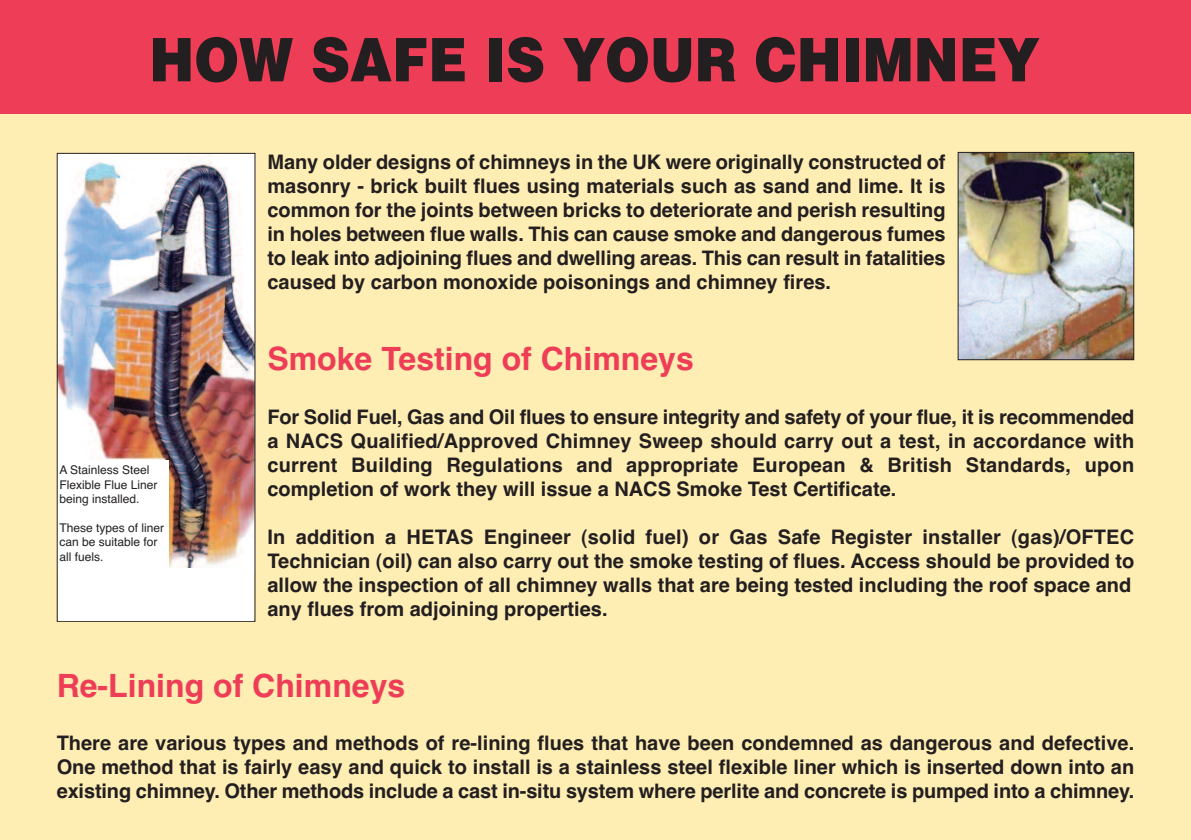
<style>
.page{position:relative;width:1191px;height:840px;background:#fff}
.page>*{position:absolute;margin:0;border:0;box-sizing:border-box;transform-origin:0 0}
.t1{font:900 60px "Helvetica";color:#231f20;scale:.9 1}
.t2{font:700 32px "Helvetica";color:#ee3d56}
.t3{font:700 20px/24px "Helvetica";color:#231f20;text-align:justify}
.t4{font:12px/14.4px "Helvetica";color:#231f20}
</style>
<div class="page">
<div style="left:0;top:4px;width:1191px;height:835px;background:#ffeeb4"></div>
<div style="left:0;top:0;width:1191px;height:113px;background:#ee3d56"></div>
<img style="left:59px;top:155px;width:194px;height:413px">
<img style="left:959px;top:154px;width:173px;height:204px">
<div style="left:957px;top:152px;width:177px;height:208px;border:1px solid #231f20"></div>
<div style="left:58px;top:568px;width:196px;height:52px;background:#fff"></div>
<div style="left:60px;top:460px;width:109px;height:129px;background:#fff"></div>
<h1 class="t1" style="left:149px;top:25px;width:990px">HOW SAFE IS YOUR CHIMNEY</h1>
<p class="t4" style="left:60px;top:462px;width:100px">A Stainless Steel<br>Flexible Flue Liner being installed.</p>
<p class="t4" style="left:60px;top:520px;width:106px">These types of liner can be suitable for all fuels.</p>
<p class="t3" style="left:267px;top:150px;width:679px">Many older designs of chimneys in the UK were originally constructed of masonry - brick built flues using materials such as sand and lime. It is common for the joints between bricks to deteriorate and perish resulting in holes between flue walls. This can cause smoke and dangerous fumes to leak into adjoining flues and dwelling areas. This can result in fatalities caused by carbon monoxide poisonings and chimney fires.</p>
<h2 class="t2" style="left:267px;top:340px;width:428px">Smoke Testing of Chimneys</h2>
<p class="t3" style="left:267px;top:404px;width:868px">For Solid Fuel, Gas and Oil flues to ensure integrity and safety of your flue, it is recommended a NACS Qualified/Approved Chimney Sweep should carry out a test, in accordance with current Building Regulations and appropriate European &amp; British Standards, upon completion of work they will issue a NACS Smoke Test Certificate.</p>
<p class="t3" style="left:267px;top:524px;width:868px;text-align:left">In addition a HETAS Engineer (solid fuel) or Gas Safe Register installer (gas)/OFTEC Technician (oil) can also carry out the smoke testing of flues. Access should be provided to allow the inspection of all chimney walls that are being tested including the roof space and any flues from adjoining properties.</p>
<h2 class="t2" style="left:57px;top:667px;width:350px">Re-Lining of Chimneys</h2>
<p class="t3" style="left:57px;top:731px;width:1079px">There are various types and methods of re-lining flues that have been condemned as dangerous and defective.<br>One method that is fairly easy and quick to install is a stainless steel flexible liner which is inserted down into an existing chimney. Other methods include a cast in-situ system where perlite and concrete is pumped into a chimney.</p>
</div>
